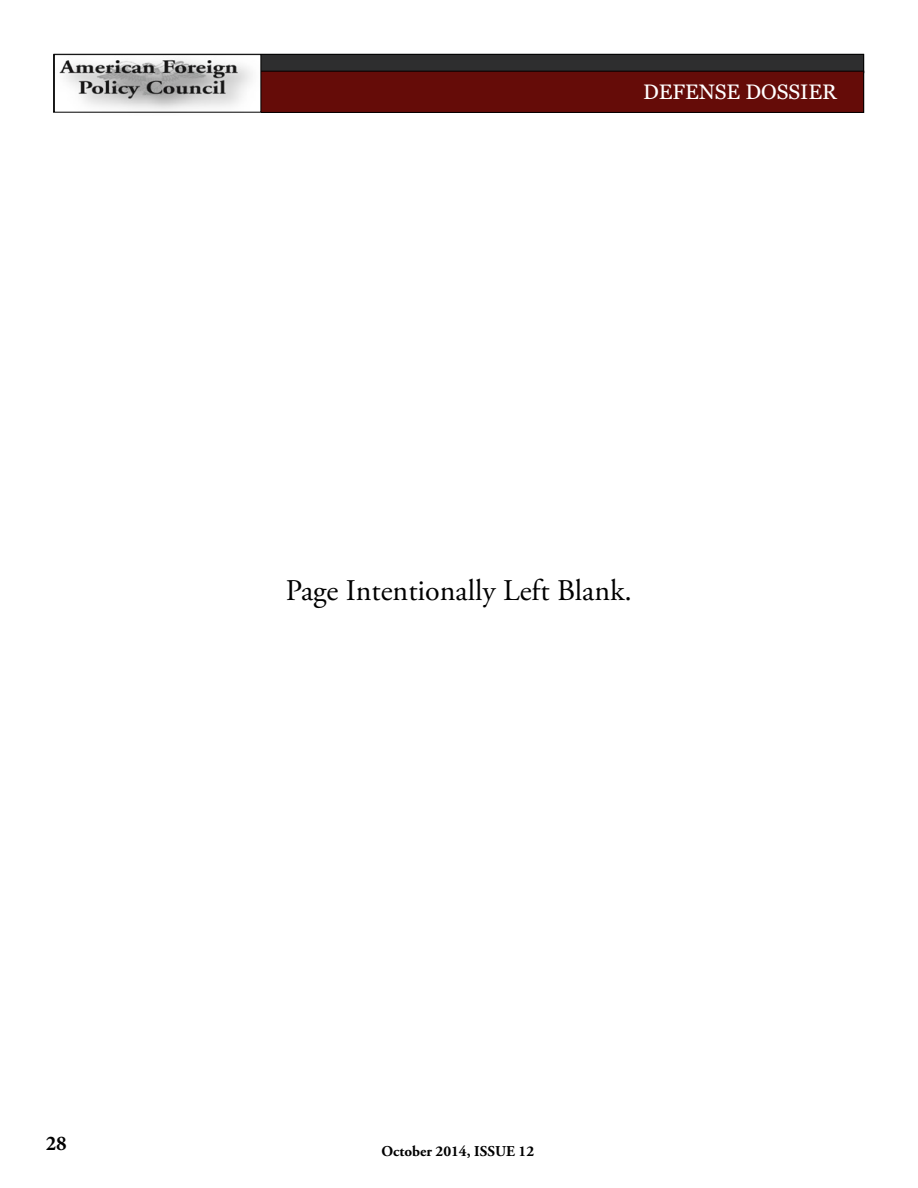
<style>
.page{position:relative;width:918px;height:1188px;background:#fff}
.page>*{position:absolute;margin:0;border:0;box-sizing:border-box;transform-origin:0 0}
.t1{font:30px "Adobe Garamond Pro";color:#000}
.t2{font:21px "Georgia";color:#fff}
.t3{font:700 21px "Minion Pro";color:#000}
.t4{font:700 15px "Adobe Garamond Pro";color:#000}
</style>
<div class="page">
<div style="left:54px;top:54px;width:810px;height:19px;background:#2e2e2f"></div>
<div style="left:54px;top:54px;width:810px;height:19px;border:1px solid #000"></div>
<div style="left:54px;top:71px;width:810px;height:41px;background:#650c08"></div>
<div style="left:54px;top:71px;width:810px;height:42px;border:1px solid #000"></div>
<img style="left:56px;top:56px;width:203px;height:55px">
<div style="left:54px;top:54px;width:207px;height:59px;border:1px solid #000"></div>
<p class="t3" style="left:46px;top:1129px;width:22px">28</p>
<p class="t2" style="left:643px;top:79px;width:195px">DEFENSE DOSSIER</p>
<p class="t1" style="left:286px;top:572px;width:348px">Page Intentionally Left Blank.</p>
<p class="t4" style="left:382px;top:1143px;width:154px">October 2014, ISSUE 12</p>
</div>
